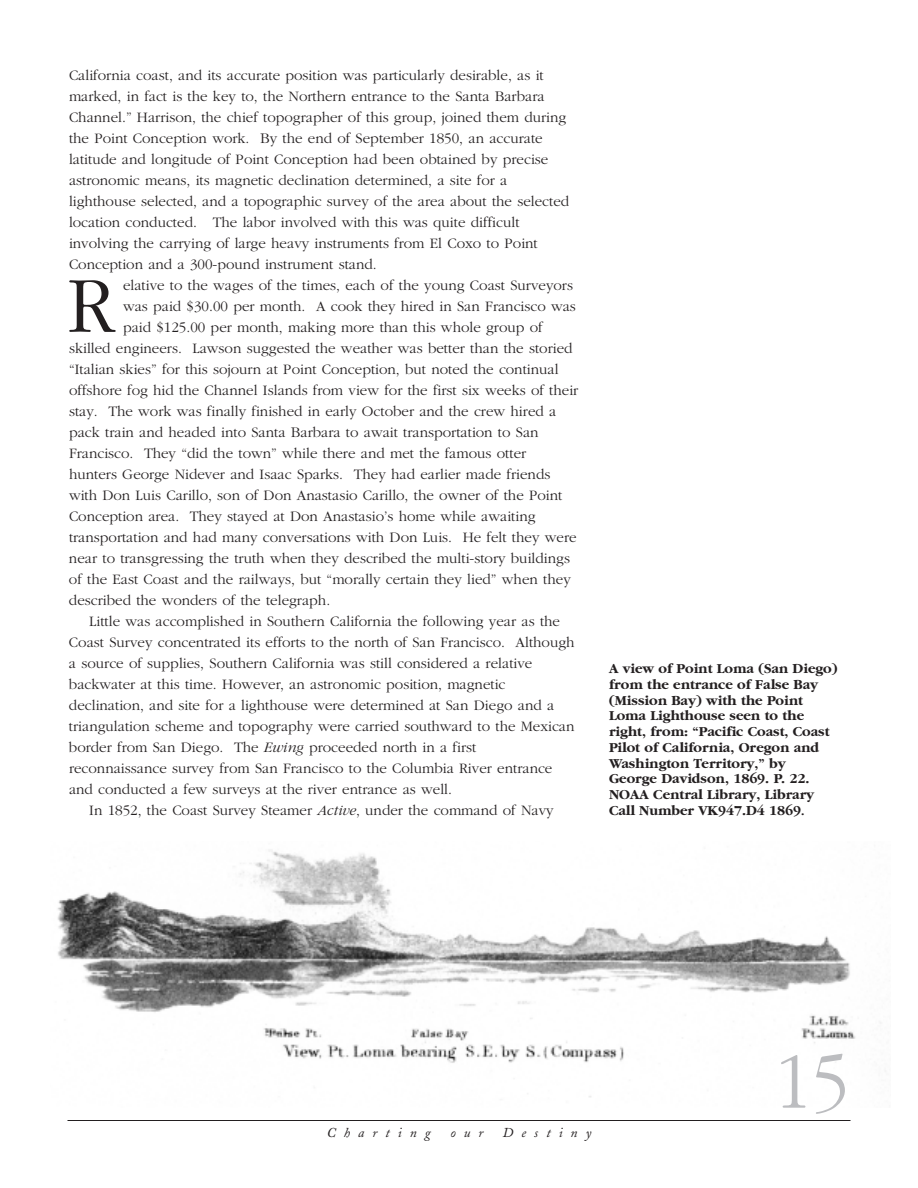
<style>
.page{position:relative;width:918px;height:1188px;background:#fff}
.page>*{position:absolute;margin:0;border:0;box-sizing:border-box;transform-origin:0 0}
.t1{font:300 82.5px "Garamond";color:#bcbdc0;scale:.9 1}
.t2{font:300 82.35px "Garamond";color:#231f20}
.t3{font:300 15px/21px "Garamond";color:#231f20}
.t4{font:700 14.25px/15.8px "Garamond";color:#231f20}
.t5{font:italic 13.5px "Adobe Caslon";letter-spacing:.6em;color:#231f20}
.s1{font-style:italic}
.s2{font-size:12px}
</style>
<div class="page">
<img style="left:57px;top:850px;width:829px;height:247px">
<hr style="left:68px;top:1120px;width:782px;height:1px;background:#231f20">
<p class="t3" style="left:69px;top:64px;width:502px">California coast, and its accurate position was particularly desirable, as it marked, in fact is the key to, the Northern entrance to the Santa Barbara Channel.” Harrison, the chief topographer of this group, joined them during the Point Conception work. By the end of September 1850, an accurate latitude and longitude of Point Conception had been obtained by precise astronomic means, its magnetic declination determined, a site for a lighthouse selected, and a topographic survey of the area about the selected location conducted. The labor involved with this was quite difficult involving the carrying of large heavy instruments from El Coxo to Point Conception and a 300-pound instrument stand.</p>
<h2 class="t2" style="left:67px;top:255px;width:49px">R</h2>
<p class="t3" style="left:123px;top:274px;width:452px">elative to the wages of the times, each of the young Coast Surveyors</p>
<p class="t3" style="left:123px;top:295px;width:454px">was paid $30.00 per month. A cook they hired in San Francisco was</p>
<p class="t3" style="left:123px;top:316px;width:421px">paid $125.00 per month, making more than this whole group of</p>
<p class="t3" style="left:69px;top:337px;width:505px">skilled engineers. Lawson suggested the weather was better than the storied</p>
<p class="t3" style="left:69px;top:358px;width:491px">“Italian skies” for this sojourn at Point Conception, but noted the continual</p>
<p class="t3" style="left:69px;top:379px;width:511px">offshore fog hid the Channel Islands from view for the first six weeks of their</p>
<p class="t3" style="left:69px;top:400px;width:489px">stay. The work was finally finished in early October and the crew hired a</p>
<p class="t3" style="left:69px;top:421px;width:471px">pack train and headed into Santa Barbara to await transportation to San</p>
<p class="t3" style="left:69px;top:442px;width:459px">Francisco. They “did the town” while there and met the famous otter</p>
<p class="t3" style="left:69px;top:463px;width:483px">hunters George Nidever and Isaac Sparks. They had earlier made friends</p>
<p class="t3" style="left:69px;top:484px;width:495px">with Don Luis Carillo, son of Don Anastasio Carillo, the owner of the Point</p>
<p class="t3" style="left:69px;top:505px;width:468px">Conception area. They stayed at Don Anastasio’s home while awaiting</p>
<p class="t3" style="left:69px;top:526px;width:509px">transportation and had many conversations with Don Luis. He felt they were</p>
<p class="t3" style="left:69px;top:547px;width:503px">near to transgressing the truth when they described the multi-story buildings</p>
<p class="t3" style="left:69px;top:568px;width:503px">of the East Coast and the railways, but “morally certain they lied” when they</p>
<p class="t3" style="left:69px;top:589px;width:263px">described the wonders of the telegraph.</p>
<p class="t3" style="left:89px;top:610px;width:472px">Little was accomplished in Southern California the following year as the</p>
<p class="t3" style="left:69px;top:631px;width:507px">Coast Survey concentrated its efforts to the north of San Francisco. Although</p>
<p class="t3" style="left:69px;top:652px;width:465px">a source of supplies, Southern California was still considered a relative</p>
<p class="t3" style="left:69px;top:673px;width:438px">backwater at this time. However, an astronomic position, magnetic</p>
<p class="t3" style="left:69px;top:694px;width:487px">declination, and site for a lighthouse were determined at San Diego and a</p>
<p class="t3" style="left:69px;top:715px;width:507px">triangulation scheme and topography were carried southward to the Mexican</p>
<p class="t3" style="left:69px;top:736px;width:409px">border from San Diego. The <span class="s1">Ewing</span> proceeded north in a first</p>
<p class="t3" style="left:69px;top:757px;width:485px">reconnaissance survey from San Francisco to the Columbia River entrance</p>
<p class="t3" style="left:69px;top:778px;width:385px">and conducted a few surveys at the river entrance as well.</p>
<p class="t3" style="left:89px;top:799px;width:466px">In 1852, the Coast Survey Steamer <span class="s1">Active</span>, under the command of Navy</p>
<p class="t4" style="left:609px;top:660px;width:230px">A view of Point Loma (San Diego) from the entrance of False Bay (Mission Bay) with the Point<br>Loma Lighthouse seen to the right, from: “Pacific Coast, Coast<br>Pilot of California, Oregon and<br>Washington Territory,” by<br>George Davidson, 1869. P. 22.<br>NOAA Central Library, Library<br>Call Number VK947.D4 1869<span class="s2">.</span></p>
<p class="t5" style="left:327px;top:1128px;width:106px">Charting</p>
<p class="t5" style="left:450px;top:1128px;width:34px">our</p>
<p class="t5" style="left:503px;top:1128px;width:90px">Destiny</p>
<h1 class="t1" style="left:775px;top:1031px;width:84px">15</h1>
</div>
